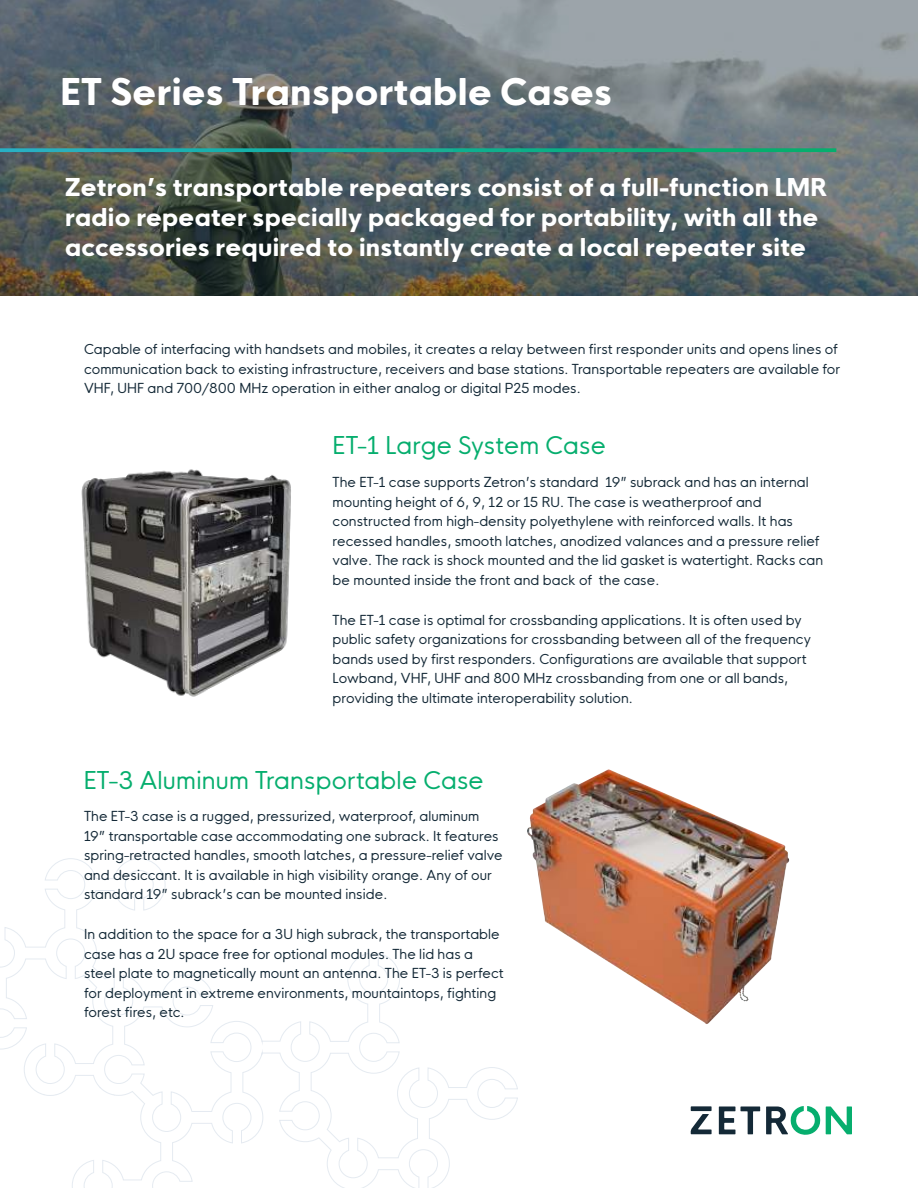
<style>
.page{position:relative;width:918px;height:1188px;background:#fff}
.page>*{position:absolute;margin:0;border:0;box-sizing:border-box;transform-origin:0 0}
.t1{font:36px "HK Nova Extra Bold R";letter-spacing:.01em;color:#fff}
.t2{font:24px/30px "HK Nova Extra Bold R";letter-spacing:.01em;color:#fff}
.t3{font:24px "HK Nova Regular R";letter-spacing:.01em;color:#06ae6e}
.t4{font:13.5px/19.5px "HK Nova Regular R";letter-spacing:.005em;color:#142937}
</style>
<div class="page">
<img style="left:0;top:0;width:918px;height:296px">
<svg style="left:0;top:858px;width:518px;height:330px"></svg>
<svg style="left:719px;top:1107px;width:41px;height:27px"></svg>
<svg style="left:691px;top:1106px;width:21px;height:28px"></svg>
<svg style="left:766px;top:1106px;width:86px;height:29px"></svg>
<svg style="left:0;top:148px;width:836px;height:4px;background:#18a890"></svg>
<img style="left:527px;top:769px;width:263px;height:255px">
<img style="left:81px;top:469px;width:210px;height:228px">
<h1 class="t1" style="left:61px;top:78px;width:553px">ET Series Transportable Cases</h1>
<h2 class="t2" style="left:65px;top:175px;width:764px">Zetron’s transportable repeaters consist of a full-function LMR radio repeater specially packaged for portability, with all the accessories required to instantly create a local repeater site</h2>
<p class="t4" style="left:84px;top:338px;width:758px">Capable of interfacing with handsets and mobiles, it creates a relay between first responder units and opens lines of communication back to existing infrastructure, receivers and base stations. Transportable repeaters are available for<br>VHF, UHF and 700/800 MHz operation in either analog or digital P25 modes.</p>
<h2 class="t3" style="left:333px;top:425px;width:275px">ET-1 Large System Case</h2>
<p class="t4" style="left:333px;top:471px;width:492px">The ET-1 case supports Zetron’s standard 19” subrack and has an internal mounting height of 6, 9, 12 or 15 RU. The case is weatherproof and constructed from high-density polyethylene with reinforced walls. It has recessed handles, smooth latches, anodized valances and a pressure relief valve. The rack is shock mounted and the lid gasket is watertight. Racks can be mounted inside the front and back of the case.</p>
<p class="t4" style="left:333px;top:608px;width:480px">The ET-1 case is optimal for crossbanding applications. It is often used by public safety organizations for crossbanding between all of the frequency bands used by first responders. Configurations are available that support Lowband, VHF, UHF and 800 MHz crossbanding from one or all bands, providing the ultimate interoperability solution.</p>
<h2 class="t3" style="left:84px;top:760px;width:402px">ET-3 Aluminum Transportable Case</h2>
<p class="t4" style="left:84px;top:805px;width:420px">The ET-3 case is a rugged, pressurized, waterproof, aluminum 19” transportable case accommodating one subrack. It features spring-retracted handles, smooth latches, a pressure-relief valve and desiccant. It is available in high visibility orange. Any of our standard 19” subrack’s can be mounted inside.</p>
<p class="t4" style="left:84px;top:923px;width:421px">In addition to the space for a 3U high subrack, the transportable case has a 2U space free for optional modules. The lid has a steel plate to magnetically mount an antenna. The ET-3 is perfect for deployment in extreme environments, mountaintops, fighting forest fires, etc.</p>
</div>
